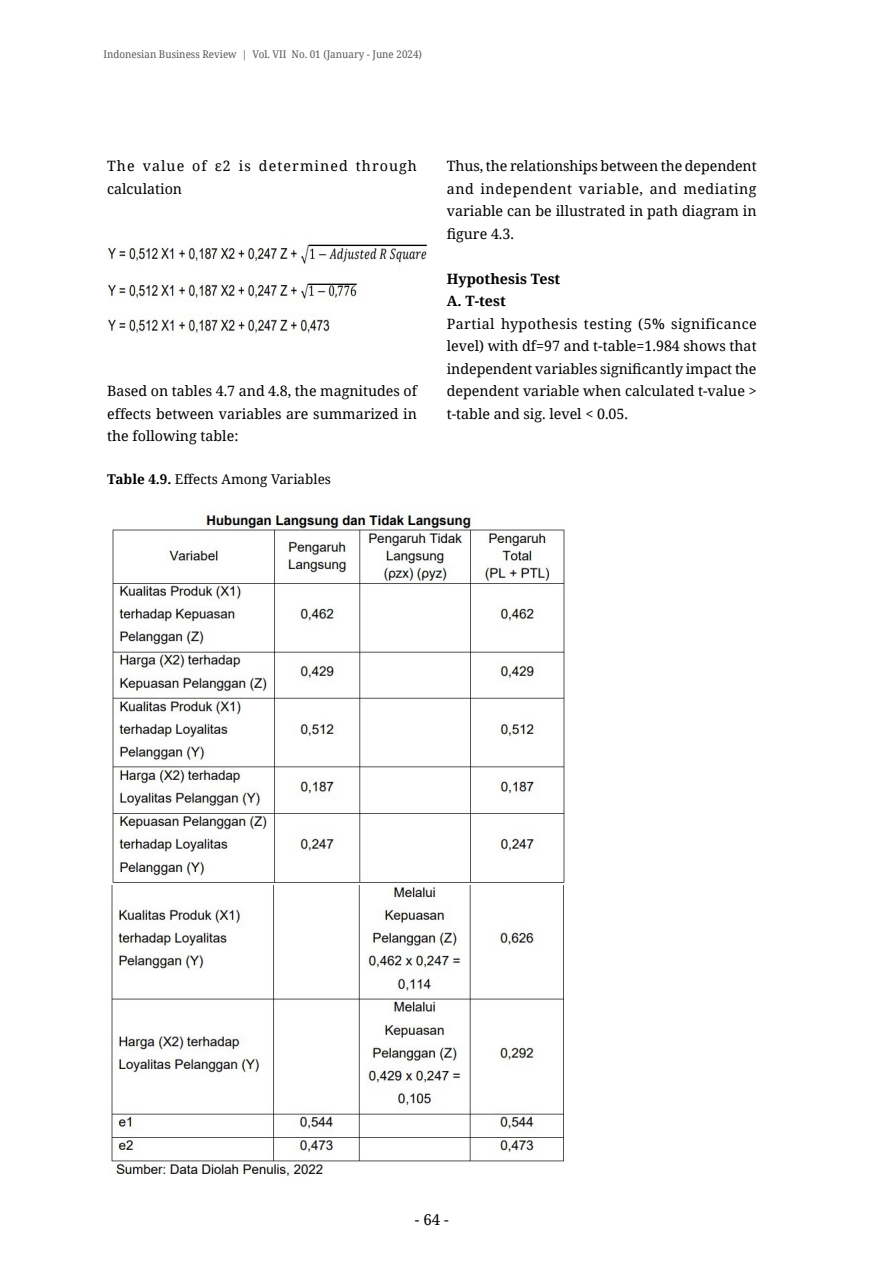
<style>
.page{position:relative;width:893px;height:1263px;background:#fff}
.page>*{position:absolute;margin:0;border:0;box-sizing:border-box;transform-origin:0 0}
.t1{font:15px "Noto Serif";color:#000}
.t2{font:14.25px/22.5px "Noto Serif";color:#000;text-align:justify}
.t3{font:14.25px/22.5px "Noto Serif";letter-spacing:.075em;color:#000}
.t4{font:700 14.25px/22.5px "Noto Serif";color:#000}
.t5{font:13.5px "Noto Serif";color:#000}
.t6{font:10.5px "Noto Serif";color:#58595b;scale:.94 1}
.s1{font-weight:700}
</style>
<div class="page">
<img style="left:107px;top:244px;width:320px;height:91px">
<img style="left:112px;top:511px;width:453px;height:372px">
<img style="left:111px;top:885px;width:453px;height:291px">
<p class="t6" style="left:103px;top:47px;width:340px">Indonesian Business Review | Vol. VII No. 01 (January - June 2024)</p>
<p class="t3" style="left:107px;top:154px;width:311px">The value of ε2 is determined through calculation</p>
<p class="t2" style="left:107px;top:379px;width:311px">Based on tables 4.7 and 4.8, the magnitudes of effects between variables are summarized in the following table:</p>
<p class="t5" style="left:107px;top:470px;width:225px"><span class="s1">Table 4.9.</span> Effects Among Variables</p>
<p class="t2" style="left:447px;top:154px;width:311px">Thus, the relationships between the dependent and independent variable, and mediating variable can be illustrated in path diagram in figure 4.3.</p>
<p class="t4" style="left:447px;top:267px;width:115px">Hypothesis Test<br>A. T-test</p>
<p class="t2" style="left:447px;top:312px;width:311px">Partial hypothesis testing (5% significance level) with df=97 and t-table=1.984 shows that independent variables significantly impact the dependent variable when calculated t-value &gt; t-table and sig. level &lt; 0.05.</p>
<p class="t1" style="left:415px;top:1209px;width:35px">- 64 -</p>
</div>
